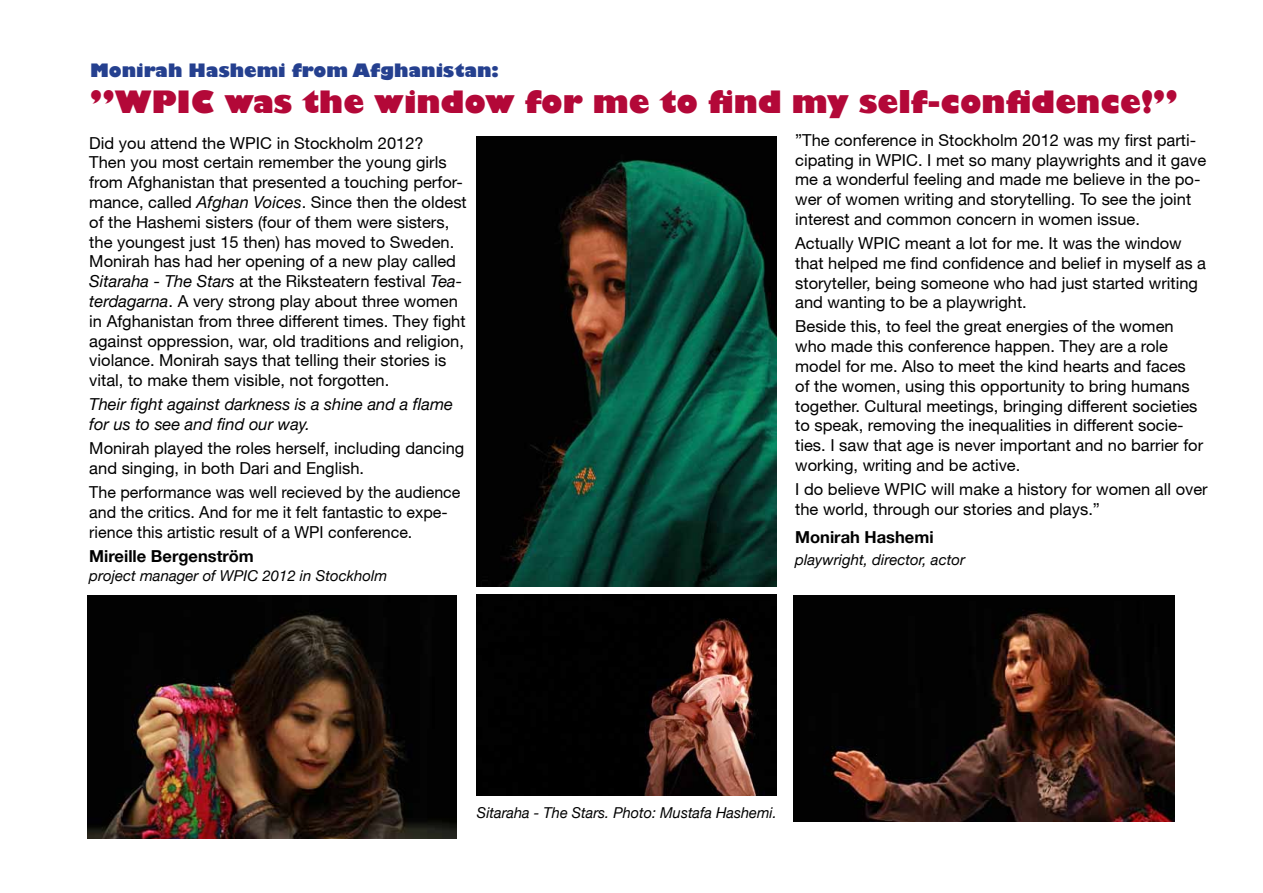
<style>
.page{position:relative;width:1263px;height:893px;background:#fff}
.page>*{position:absolute;margin:0;border:0;box-sizing:border-box;transform-origin:0 0}
.t1{font:800 30px "Gill Sans";color:#b30838}
.t2{font:800 18px "Gill Sans";color:#25408f}
.t3{font:16.5px/19.8px "Helvetica Neue";color:#000}
.t4{font:italic 16.5px/19.8px "Helvetica Neue";color:#000}
.t5{font:700 16.5px "Helvetica Neue";color:#000}
.t6{font:italic 15px "Helvetica Neue";color:#000}
.s1{font-style:italic}
</style>
<div class="page">
<img style="left:476px;top:136px;width:300px;height:450px">
<img style="left:87px;top:595px;width:370px;height:244px">
<img style="left:793px;top:595px;width:381px;height:226px">
<img style="left:476px;top:595px;width:300px;height:200px">
<p class="t2" style="left:90px;top:59px;width:410px">Monirah Hashemi from Afghanistan:</p>
<h1 class="t1" style="left:90px;top:84px;width:1089px">”WPIC was the window for me to find my self-confidence!”</h1>
<p class="t3" style="left:89px;top:133px;width:379px">Did you attend the WPIC in Stockholm 2012?<br>Then you most certain remember the young girls from Afghanistan that presented a touching perfor&shy;mance, called <span class="s1">Afghan Voices</span>. Since then the oldest of the Hashemi sisters (four of them were sisters, the youngest just 15 then) has moved to Sweden.<br>Monirah has had her opening of a new play called <span class="s1">Sitaraha - The Stars</span> at the Riksteatern festival <span class="s1">Tea&shy;terdagarna</span>. A very strong play about three women in Afghanistan from three different times. They fight against oppression, war, old traditions and religion, violance. Monirah says that telling their stories is vital, to make them visible, not forgotten.</p>
<p class="t4" style="left:89px;top:394px;width:365px">Their fight against darkness is a shine and a flame for us to see and find our way.</p>
<p class="t3" style="left:89px;top:438px;width:376px">Monirah played the roles herself, including dancing and singing, in both Dari and English.</p>
<p class="t3" style="left:89px;top:482px;width:373px">The performance was well recieved by the audience and the critics. And for me it felt fantastic to expe&shy;rience this artistic result of a WPI conference.</p>
<p class="t5" style="left:89px;top:545px;width:166px">Mireille Bergenström</p>
<p class="t6" style="left:89px;top:567px;width:299px">project manager of WPIC 2012 in Stockholm</p>
<p class="t3" style="left:795px;top:130px;width:413px">”The conference in Stockholm 2012 was my first parti&shy;cipating in WPIC. I met so many playwrights and it gave me a wonderful feeling and made me believe in the po&shy;wer of women writing and storytelling. To see the joint interest and common concern in women issue.</p>
<p class="t3" style="left:795px;top:233px;width:412px">Actually WPIC meant a lot for me. It was the window that helped me find confidence and belief in myself as a storyteller, being someone who had just started writing and wanting to be a playwright.</p>
<p class="t3" style="left:795px;top:316px;width:409px">Beside this, to feel the great energies of the women who made this conference happen. They are a role model for me. Also to meet the kind hearts and faces of the women, using this opportunity to bring humans together. Cultural meetings, bringing different societies to speak, removing the inequalities in different socie&shy;ties. I saw that age is never important and no barrier for working, writing and be active.</p>
<p class="t3" style="left:795px;top:479px;width:414px">I do believe WPIC will make a history for women all over the world, through our stories and plays.”</p>
<p class="t5" style="left:795px;top:527px;width:140px">Monirah Hashemi</p>
<p class="t6" style="left:795px;top:550px;width:171px">playwright, director, actor</p>
<p class="t6" style="left:477px;top:803px;width:301px">Sitaraha - The Stars. Photo: Mustafa Hashemi.</p>
</div>
